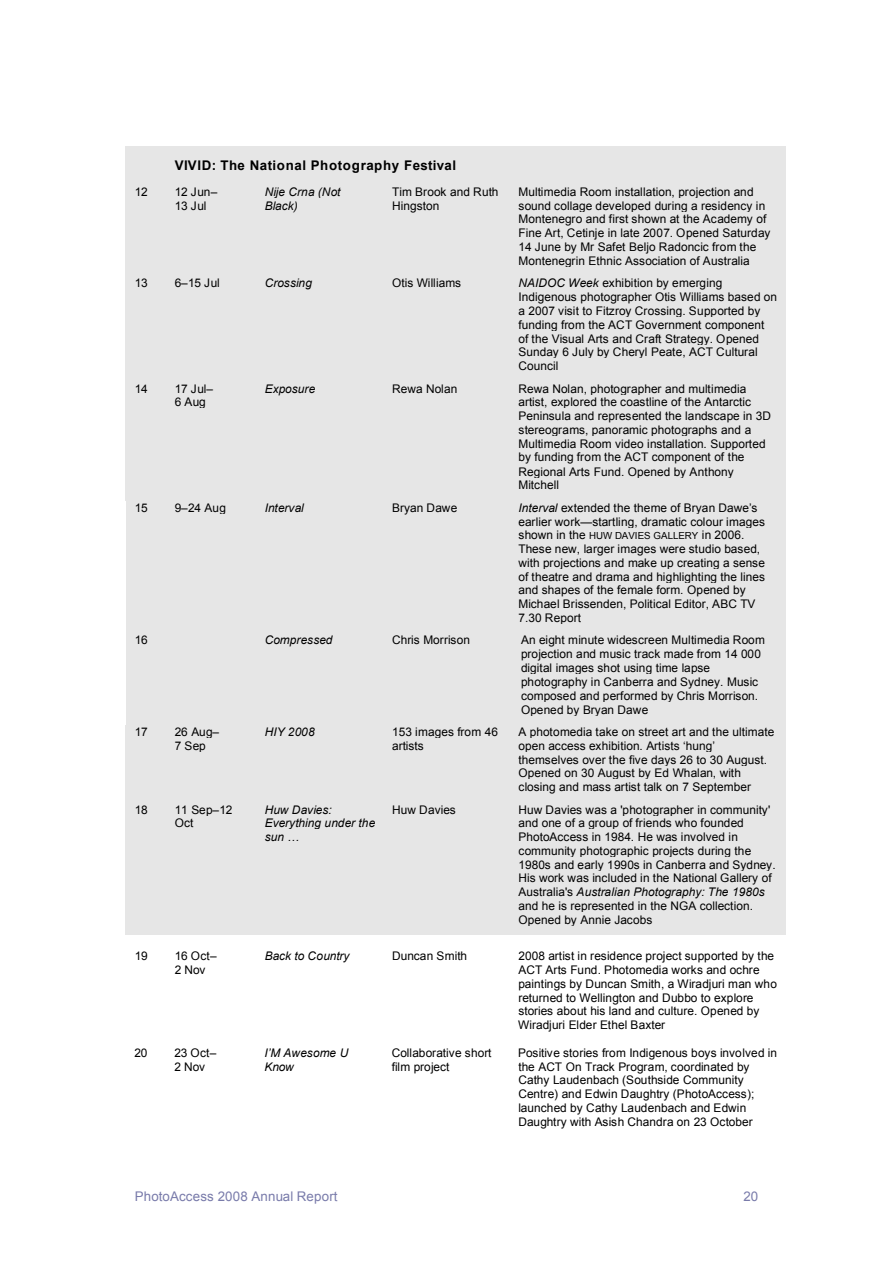
<style>
.page{position:relative;width:893px;height:1263px;background:#fff}
.page>*{position:absolute;margin:0;border:0;box-sizing:border-box;transform-origin:0 0}
.t1{font:700 13.35px "Arial";letter-spacing:.04em;color:#000}
.t2{font:13.35px "Arial";letter-spacing:.01em;color:#797baa}
.t3{font:11.85px/13.8px "Arial";color:#000}
.t4{font:italic 11.85px/14.1px "Arial";color:#000}
.s1{font-style:italic}
.s2{font-size:9.75px}
</style>
<div class="page">
<div style="left:125px;top:146px;width:41px;height:39px;background:#e6e6e6"></div>
<div style="left:165px;top:146px;width:346px;height:39px;background:#e6e6e6"></div>
<div style="left:510px;top:146px;width:276px;height:39px;background:#e6e6e6"></div>
<div style="left:125px;top:185px;width:41px;height:91px;background:#e6e6e6"></div>
<div style="left:165px;top:185px;width:92px;height:91px;background:#e6e6e6"></div>
<div style="left:256px;top:185px;width:128px;height:91px;background:#e6e6e6"></div>
<div style="left:383px;top:185px;width:128px;height:91px;background:#e6e6e6"></div>
<div style="left:510px;top:185px;width:276px;height:91px;background:#e6e6e6"></div>
<div style="left:125px;top:276px;width:41px;height:105px;background:#e6e6e6"></div>
<div style="left:165px;top:276px;width:92px;height:105px;background:#e6e6e6"></div>
<div style="left:256px;top:276px;width:128px;height:105px;background:#e6e6e6"></div>
<div style="left:383px;top:276px;width:128px;height:105px;background:#e6e6e6"></div>
<div style="left:510px;top:276px;width:276px;height:105px;background:#e6e6e6"></div>
<div style="left:519px;top:373px;width:259px;height:9px;background:#e6e6e6"></div>
<div style="left:125px;top:382px;width:41px;height:119px;background:#e6e6e6"></div>
<div style="left:165px;top:382px;width:92px;height:119px;background:#e6e6e6"></div>
<div style="left:256px;top:382px;width:128px;height:119px;background:#e6e6e6"></div>
<div style="left:383px;top:382px;width:128px;height:119px;background:#e6e6e6"></div>
<div style="left:510px;top:382px;width:276px;height:119px;background:#e6e6e6"></div>
<div style="left:126px;top:500px;width:40px;height:133px;background:#e6e6e6"></div>
<div style="left:256px;top:500px;width:128px;height:133px;background:#e6e6e6"></div>
<div style="left:384px;top:500px;width:126px;height:133px;background:#e6e6e6"></div>
<div style="left:510px;top:500px;width:275px;height:133px;background:#e6e6e6"></div>
<div style="left:126px;top:633px;width:40px;height:92px;background:#e6e6e6"></div>
<div style="left:166px;top:500px;width:90px;height:225px;background:#e6e6e6"></div>
<div style="left:256px;top:633px;width:128px;height:92px;background:#e6e6e6"></div>
<div style="left:384px;top:633px;width:126px;height:92px;background:#e6e6e6"></div>
<div style="left:510px;top:633px;width:275px;height:92px;background:#e6e6e6"></div>
<div style="left:125px;top:725px;width:41px;height:77px;background:#e6e6e6"></div>
<div style="left:165px;top:725px;width:92px;height:77px;background:#e6e6e6"></div>
<div style="left:256px;top:725px;width:128px;height:77px;background:#e6e6e6"></div>
<div style="left:383px;top:725px;width:128px;height:77px;background:#e6e6e6"></div>
<div style="left:510px;top:725px;width:276px;height:77px;background:#e6e6e6"></div>
<div style="left:125px;top:802px;width:41px;height:133px;background:#e6e6e6"></div>
<div style="left:165px;top:802px;width:92px;height:133px;background:#e6e6e6"></div>
<div style="left:256px;top:802px;width:128px;height:133px;background:#e6e6e6"></div>
<div style="left:383px;top:802px;width:128px;height:133px;background:#e6e6e6"></div>
<div style="left:510px;top:802px;width:276px;height:133px;background:#e6e6e6"></div>
<p class="t1" style="left:175px;top:160px;width:283px">VIVID: The National Photography Festival</p>
<p class="t3" style="left:135px;top:185px;width:15px">12</p>
<p class="t3" style="left:175px;top:185px;width:44px">12 Jun–<br>13 Jul</p>
<p class="t4" style="left:265px;top:186px;width:77px">Nije Crna (Not<br>Black)</p>
<p class="t3" style="left:392px;top:185px;width:108px">Tim Brook and Ruth<br>Hingston</p>
<p class="t3" style="left:519px;top:185px;width:253px">Multimedia Room installation, projection and sound collage developed during a residency in Montenegro and first shown at the Academy of Fine Art, Cetinje in late 2007. Opened Saturday 14 June by Mr Safet Beljo Radoncic from the Montenegrin Ethnic Association of Australia</p>
<p class="t3" style="left:135px;top:277px;width:15px">13</p>
<p class="t3" style="left:175px;top:277px;width:47px">6–15 Jul</p>
<p class="t4" style="left:265px;top:277px;width:49px">Crossing</p>
<p class="t3" style="left:392px;top:277px;width:70px">Otis Williams</p>
<p class="t3" style="left:519px;top:277px;width:260px"><span class="s1">NAIDOC Week</span> exhibition by emerging Indigenous photographer Otis Williams based on a 2007 visit to Fitzroy Crossing. Supported by funding from the ACT Government component of the Visual Arts and Craft Strategy. Opened Sunday 6 July by Cheryl Peate, ACT Cultural Council</p>
<p class="t3" style="left:135px;top:382px;width:15px">14</p>
<p class="t3" style="left:175px;top:382px;width:40px">17 Jul–<br>6 Aug</p>
<p class="t4" style="left:265px;top:383px;width:52px">Exposure</p>
<p class="t3" style="left:392px;top:382px;width:67px">Rewa Nolan</p>
<p class="t3" style="left:519px;top:382px;width:254px">Rewa Nolan, photographer and multimedia artist, explored the coastline of the Antarctic Peninsula and represented the landscape in 3D stereograms, panoramic photographs and a Multimedia Room video installation. Supported by funding from the ACT component of the Regional Arts Fund. Opened by Anthony Mitchell</p>
<p class="t3" style="left:135px;top:501px;width:15px">15</p>
<p class="t4" style="left:265px;top:501px;width:40px">Interval</p>
<p class="t3" style="left:392px;top:501px;width:67px">Bryan Dawe</p>
<p class="t3" style="left:519px;top:501px;width:248px"><span class="s1">Interval</span> extended the theme of Bryan Dawe’s earlier work—startling, dramatic colour images shown in the <span class="s2">HUW DAVIES GALLERY</span> in 2006.<br>These new, larger images were studio based, with projections and make up creating a sense of theatre and drama and highlighting the lines and shapes of the female form. Opened by Michael Brissenden, Political Editor, ABC TV 7.30 Report</p>
<p class="t3" style="left:135px;top:634px;width:15px">16</p>
<p class="t3" style="left:175px;top:501px;width:53px">9–24 Aug</p>
<p class="t4" style="left:265px;top:634px;width:69px">Compressed</p>
<p class="t3" style="left:392px;top:634px;width:79px">Chris Morrison</p>
<p class="t3" style="left:521px;top:634px;width:245px">An eight minute widescreen Multimedia Room projection and music track made from 14 000 digital images shot using time lapse photography in Canberra and Sydney. Music composed and performed by Chris Morrison.<br>Opened by Bryan Dawe</p>
<p class="t3" style="left:135px;top:725px;width:15px">17</p>
<p class="t3" style="left:175px;top:726px;width:46px">26 Aug–<br>7 Sep</p>
<p class="t4" style="left:265px;top:726px;width:51px">HIY 2008</p>
<p class="t3" style="left:392px;top:726px;width:107px">153 images from 46 artists</p>
<p class="t3" style="left:519px;top:725px;width:257px">A photomedia take on street art and the ultimate open access exhibition. Artists ‘hung’ themselves over the five days 26 to 30 August.<br>Opened on 30 August by Ed Whalan, with closing and mass artist talk on 7 September</p>
<p class="t3" style="left:135px;top:803px;width:15px">18</p>
<p class="t3" style="left:175px;top:803px;width:59px">11 Sep–12<br>Oct</p>
<p class="t4" style="left:265px;top:804px;width:112px;line-height:13.6px">Huw Davies:<br>Everything under the sun …</p>
<p class="t3" style="left:392px;top:803px;width:65px">Huw Davies</p>
<p class="t3" style="left:519px;top:803px;width:259px">Huw Davies was a 'photographer in community' and one of a group of friends who founded PhotoAccess in 1984. He was involved in community photographic projects during the 1980s and early 1990s in Canberra and Sydney.<br>His work was included in the National Gallery of Australia's <span class="s1">Australian Photography: The 1980s </span>and he is represented in the NGA collection.<br>Opened by Annie Jacobs</p>
<p class="t3" style="left:135px;top:950px;width:15px">19</p>
<p class="t3" style="left:175px;top:950px;width:43px">16 Oct–<br>2 Nov</p>
<p class="t4" style="left:265px;top:950px;width:86px">Back to Country</p>
<p class="t3" style="left:392px;top:950px;width:76px">Duncan Smith</p>
<p class="t3" style="left:518px;top:950px;width:260px">2008 artist in residence project supported by the ACT Arts Fund. Photomedia works and ochre paintings by Duncan Smith, a Wiradjuri man who returned to Wellington and Dubbo to explore stories about his land and culture. Opened by Wiradjuri Elder Ethel Baxter</p>
<p class="t3" style="left:134px;top:1046px;width:15px">20</p>
<p class="t3" style="left:174px;top:1046px;width:43px">23 Oct–<br>2 Nov</p>
<p class="t4" style="left:264px;top:1046px;width:85px">I’M Awesome U<br>Know</p>
<p class="t3" style="left:392px;top:1046px;width:101px">Collaborative short film project</p>
<p class="t3" style="left:518px;top:1046px;width:261px">Positive stories from Indigenous boys involved in the ACT On Track Program, coordinated by Cathy Laudenbach (Southside Community Centre) and Edwin Daughtry (PhotoAccess); launched by Cathy Laudenbach and Edwin Daughtry with Asish Chandra on 23 October</p>
<p class="t2" style="left:135px;top:1190px;width:204px">PhotoAccess 2008 Annual Report</p>
<p class="t2" style="left:743px;top:1190px;width:16px">20</p>
</div>
